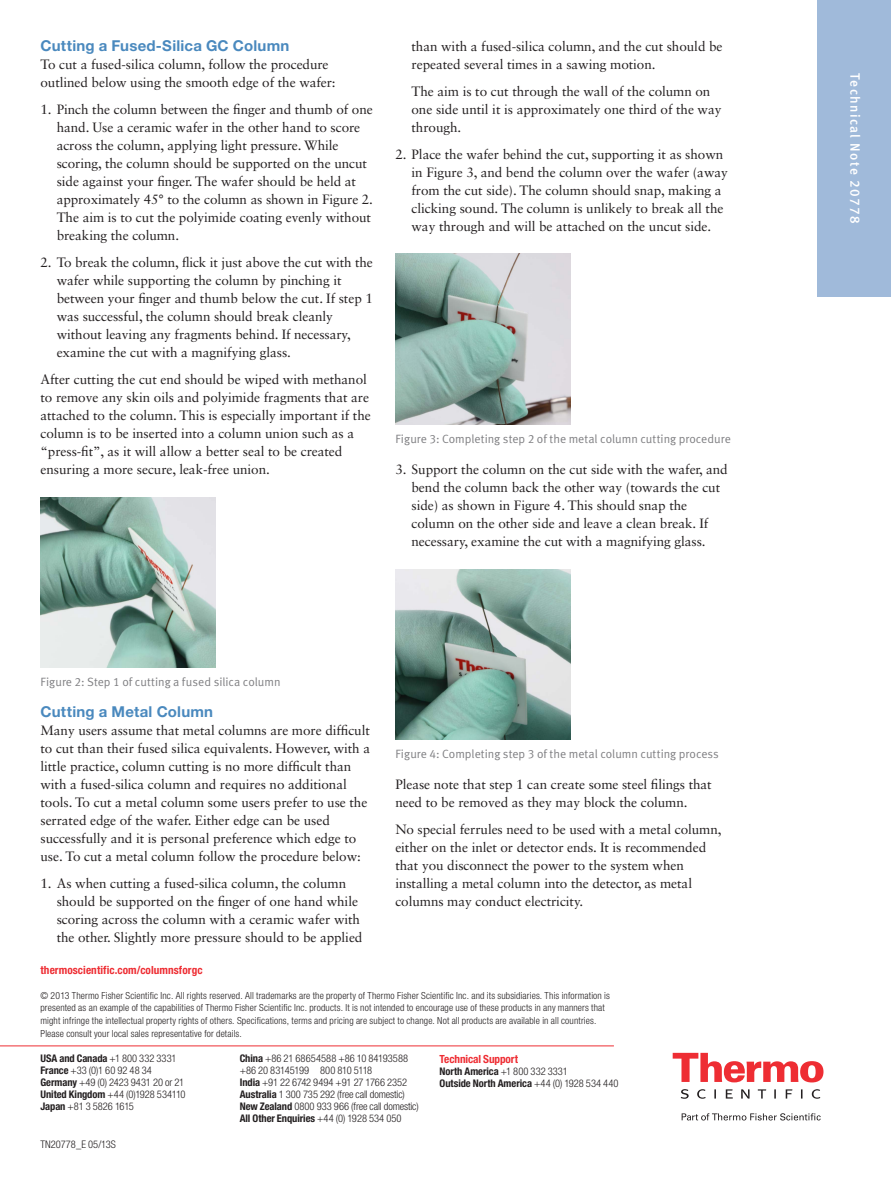
<style>
.page{position:relative;width:891px;height:1188px;background:#fff}
.page>*{position:absolute;margin:0;border:0;box-sizing:border-box;transform-origin:0 0}
.Headline_level_1{font:700 15px "Helvetica Neue LT Std";letter-spacing:.015em;color:#4a89be}
.Body_copy{font:13.5px/18px "Sabon LT Std";letter-spacing:-.005em;color:#231f20}
.Document_Type{font:13.5px "Meta Medium LF";letter-spacing:.1em;color:#fff}
.t1{font:12px "Meta Normal LF";color:#808083}
.URL{font:700 condensed 11.25px "Helvetica Neue LT Std";letter-spacing:.005em;color:#ee2d33}
.Footnote{font:700 condensed 11.25px "Helvetica Neue LT Std";letter-spacing:-.01em;color:#ee2d33}
.Footnote-2{font:300 condensed 10.5px "Helvetica Neue LT Std";letter-spacing:-.005em;color:#231f20}
.Footnote-3{font:700 condensed 10.5px "Helvetica Neue LT Std";letter-spacing:-.005em;color:#231f20}
.Literature_Code{font:300 condensed 10.5px "Helvetica Neue LT Std";color:#231f20}
.Trademarks{font:300 condensed 9.75px/12.8px "Helvetica Neue LT Std";letter-spacing:.015em;color:#231f20}
.s1{font-weight:300}
.s2{font-weight:700}
</style>
<div class="page">
<img style="left:40px;top:497px;width:175px;height:171px">
<img style="left:395px;top:254px;width:175px;height:170px">
<div style="left:817px;top:0;width:74px;height:297px;background:#a0bada"></div>
<svg style="left:673px;top:1053px;width:150px;height:29px"></svg>
<svg style="left:681px;top:1089px;width:139px;height:10px"></svg>
<svg style="left:682px;top:1113px;width:139px;height:8px"></svg>
<hr style="left:0;top:1046px;width:614px;height:1px;background:#ee2d33">
<img style="left:395px;top:569px;width:175px;height:171px">
<p class="Headline_level_1" style="left:40px;top:37px;width:250px">Cutting a Fused-Silica GC Column</p>
<p class="Body_copy" style="left:40px;top:55px;width:297px">To cut a fused-silica column, follow the procedure outlined below using the smooth edge of the wafer:</p>
<p class="Body_copy" style="left:57px;top:100px;width:318px;text-indent:-16px">1. Pinch the column between the finger and thumb of one hand. Use a ceramic wafer in the other hand to score across the column, applying light pressure. While scoring, the column should be supported on the uncut side against your finger. The wafer should be held at approximately 45° to the column as shown in Figure 2.<br>The aim is to cut the polyimide coating evenly without breaking the column.</p>
<p class="Body_copy" style="left:57px;top:253px;width:318px;text-indent:-16px">2. To break the column, flick it just above the cut with the wafer while supporting the column by pinching it between your finger and thumb below the cut. If step 1 was successful, the column should break cleanly without leaving any fragments behind. If necessary, examine the cut with a magnifying glass.</p>
<p class="Body_copy" style="left:40px;top:370px;width:332px">After cutting the cut end should be wiped with methanol to remove any skin oils and polyimide fragments that are attached to the column. This is especially important if the column is to be inserted into a column union such as a “press-fit”, as it will allow a better seal to be created ensuring a more secure, leak-free union.</p>
<p class="Body_copy" style="left:412px;top:37px;width:312px">than with a fused-silica column, and the cut should be repeated several times in a sawing motion.</p>
<p class="Body_copy" style="left:412px;top:82px;width:311px">The aim is to cut through the wall of the column on one side until it is approximately one third of the way through.</p>
<p class="Body_copy" style="left:412px;top:145px;width:318px;text-indent:-16px">2. Place the wafer behind the cut, supporting it as shown in Figure 3, and bend the column over the wafer (away from the cut side). The column should snap, making a clicking sound. The column is unlikely to break all the way through and will be attached on the uncut side.</p>
<p class="t1" style="left:395px;top:431px;width:337px">Figure 3: Completing step 2 of the metal column cutting procedure</p>
<p class="Body_copy" style="left:412px;top:460px;width:318px;text-indent:-16px">3. Support the column on the cut side with the wafer, and bend the column back the other way (towards the cut side) as shown in Figure 4. This should snap the column on the other side and leave a clean break. If necessary, examine the cut with a magnifying glass.</p>
<p class="t1" style="left:40px;top:675px;width:242px">Figure 2: Step 1 of cutting a fused silica column</p>
<p class="Headline_level_1" style="left:40px;top:702px;width:174px">Cutting a Metal Column</p>
<p class="Body_copy" style="left:40px;top:721px;width:331px">Many users assume that metal columns are more difficult to cut than their fused silica equivalents. However, with a little practice, column cutting is no more difficult than with a fused-silica column and requires no additional tools. To cut a metal column some users prefer to use the serrated edge of the wafer. Either edge can be used successfully and it is personal preference which edge to use. To cut a metal column follow the procedure below:</p>
<p class="Body_copy" style="left:57px;top:874px;width:307px;text-indent:-16px">1. As when cutting a fused-silica column, the column should be supported on the finger of one hand while scoring across the column with a ceramic wafer with the other. Slightly more pressure should to be applied</p>
<p class="t1" style="left:395px;top:747px;width:325px">Figure 4: Completing step 3 of the metal column cutting process</p>
<p class="Body_copy" style="left:395px;top:775px;width:318px">Please note that step 1 can create some steel filings that need to be removed as they may block the column.</p>
<p class="Body_copy" style="left:395px;top:820px;width:328px">No special ferrules need to be used with a metal column, either on the inlet or detector ends. It is recommended that you disconnect the power to the system when installing a metal column into the detector, as metal columns may conduct electricity.</p>
<p class="URL" style="left:40px;top:963px;width:164px">thermoscientific.com/columnsforgc</p>
<p class="Trademarks" style="left:40px;top:989px;width:571px">© 2013 Thermo Fisher Scientific Inc. All rights reserved. All trademarks are the property of Thermo Fisher Scientific Inc. and its subsidiaries. This information is presented as an example of the capabilities of Thermo Fisher Scientific Inc. products. It is not intended to encourage use of these products in any manners that might infringe the intellectual property rights of others. Specifications, terms and pricing are subject to change. Not all products are available in all countries.<br>Please consult your local sales representative for details.</p>
<p class="Footnote-3" style="left:40px;top:1052px;width:138px">USA and Canada <span class="s1">+1 800 332 3331</span></p>
<p class="Footnote-2" style="left:40px;top:1065px;width:113px"><span class="s2">France</span> +33 (0)1 60 92 48 34</p>
<p class="Footnote-2" style="left:40px;top:1077px;width:145px"><span class="s2">Germany</span> +49 (0) 2423 9431 20 or 21</p>
<p class="Footnote-2" style="left:40px;top:1089px;width:147px"><span class="s2">United Kingdom</span> +44 (0)1928 534110</p>
<p class="Footnote-2" style="left:40px;top:1101px;width:95px"><span class="s2">Japan</span> +81 3 5826 1615</p>
<p class="Footnote" style="left:440px;top:1052px;width:80px">Technical Support</p>
<p class="Footnote-3" style="left:440px;top:1065px;width:130px">North America <span class="s1">+1 800 332 3331</span></p>
<p class="Footnote-3" style="left:440px;top:1077px;width:181px">Outside North America <span class="s1">+44 (0) 1928 534 440</span></p>
<p class="Footnote-2" style="left:240px;top:1053px;width:170px"><span class="s2">China</span> +86 21 68654588 +86 10 84193588</p>
<p class="Footnote-2" style="left:240px;top:1065px;width:134px">+86 20 83145199 800 810 5118</p>
<p class="Footnote-2" style="left:240px;top:1077px;width:169px"><span class="s2">India</span> +91 22 6742 9494 +91 27 1766 2352</p>
<p class="Footnote-2" style="left:240px;top:1089px;width:167px"><span class="s2">Australia</span> 1 300 735 292 (free call domestic)</p>
<p class="Footnote-2" style="left:240px;top:1101px;width:180px"><span class="s2">New Zealand</span> 0800 933 966 (free call domestic)</p>
<p class="Footnote-3" style="left:240px;top:1112px;width:163px">All Other Enquiries <span class="s1">+44 (0) 1928 534 050</span></p>
<p class="Literature_Code" style="left:40px;top:1138px;width:77px">TN20778_E 05/13S</p>
<p class="Document_Type" style="left:863px;top:73px;width:152px;rotate:90deg">Technical Note 20778</p>
</div>
